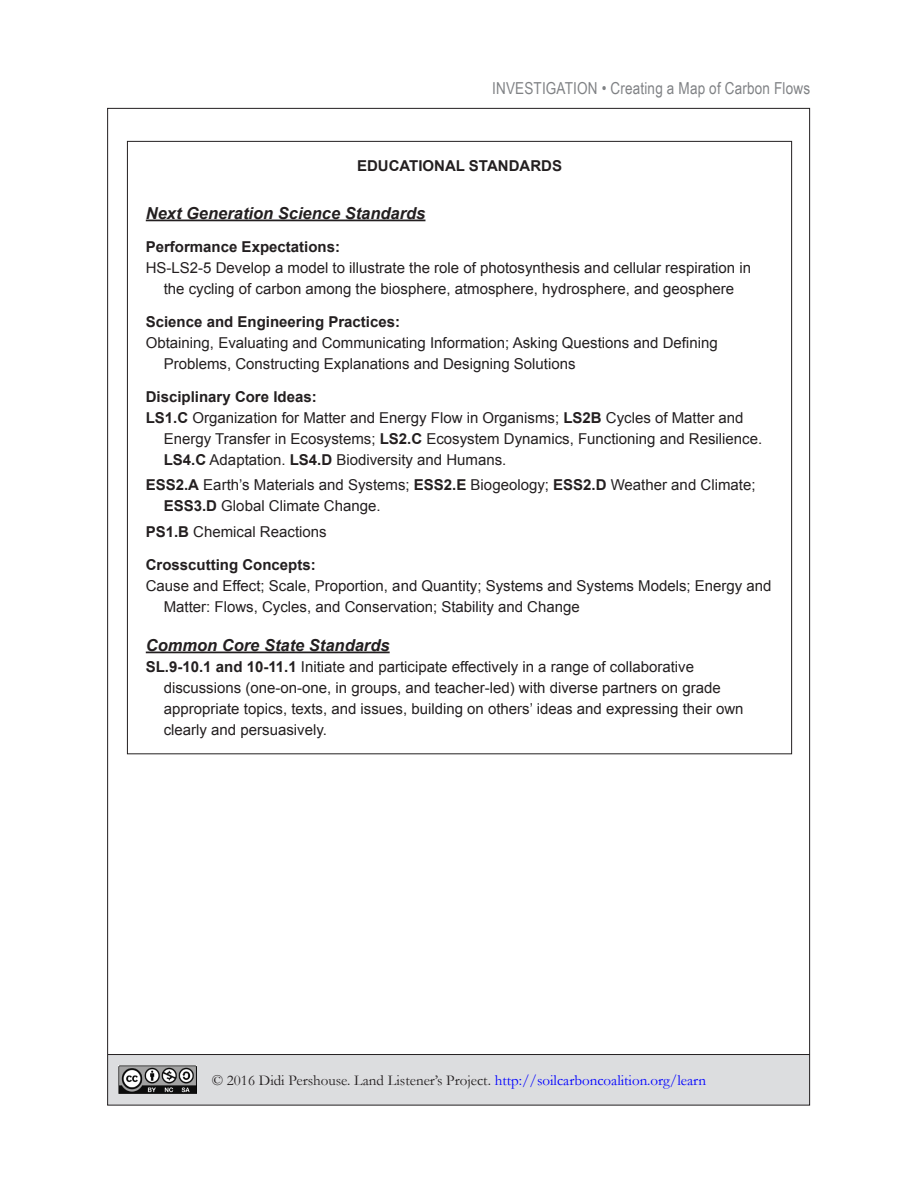
<style>
.page{position:relative;width:918px;height:1188px;background:#fff}
.page>*{position:absolute;margin:0;border:0;box-sizing:border-box;transform-origin:0 0}
.standards-ahead{font:italic 700 16.5px "Arial";color:#231f20}
.t1{font:16.5px "Arial Narrow";letter-spacing:.01em;color:#808285}
.standards-list-first{font:15px/21px "Arial";color:#231f20}
.standards-list{font:15px/21px "Arial";color:#231f20}
.standards-bhead{font:700 15px "Arial";color:#231f20}
.t2{font:15px "Garamond";color:#231f20}
.standards-head{font:700 15px "Arial";color:#231f20}
.s1{font-weight:700}
.s2{color:#00f}
</style>
<div class="page">
<div style="left:108px;top:1055px;width:702px;height:50px;background:#dcdddf"></div>
<hr style="left:108px;top:1054px;width:702px;height:1px;background:#231f20">
<img style="left:119px;top:1066px;width:78px;height:28px">
<hr style="left:146px;top:220px;width:279px;height:1px;background:#231f20">
<hr style="left:146px;top:652px;width:244px;height:1px;background:#231f20">
<p class="t1" style="left:492px;top:77px;width:319px">INVESTIGATION • Creating a Map of Carbon Flows</p>
<p class="standards-head" style="left:357px;top:156px;width:206px">EDUCATIONAL STANDARDS</p>
<p class="standards-ahead" style="left:146px;top:202px;width:281px">Next Generation Science Standards</p>
<p class="standards-bhead" style="left:146px;top:237px;width:196px">Performance Expectations:</p>
<p class="standards-list-first" style="left:146px;top:257px;width:607px;text-align:center">HS-LS2-5 Develop a model to illustrate the role of photosynthesis and cellular respiration in the cycling of carbon among the biosphere, atmosphere, hydrosphere, and geosphere</p>
<p class="standards-bhead" style="left:146px;top:312px;width:256px">Science and Engineering Practices:</p>
<p class="standards-list-first" style="left:164px;top:332px;width:555px;text-indent:-18px">Obtaining, Evaluating and Communicating Information; Asking Questions and Defining<br>Problems, Constructing Explanations and Designing Solutions</p>
<p class="standards-bhead" style="left:146px;top:387px;width:172px">Disciplinary Core Ideas:</p>
<p class="standards-list-first" style="left:164px;top:407px;width:600px;text-indent:-18px"><span class="s1">LS1.C</span> Organization for Matter and Energy Flow in Organisms; <span class="s1">LS2B</span> Cycles of Matter and<br>Energy Transfer in Ecosystems; <span class="s1">LS2.C</span> Ecosystem Dynamics, Functioning and Resilience.<br><span class="s1">LS4.C</span> Adaptation. <span class="s1">LS4.D</span> Biodiversity and Humans.</p>
<p class="standards-list" style="left:164px;top:475px;width:593px;text-indent:-18px"><span class="s1">ESS2.A</span> Earth’s Materials and Systems; <span class="s1">ESS2.E</span> Biogeology; <span class="s1">ESS2.D</span> Weather and Climate;<br><span class="s1">ESS3.D</span> Global Climate Change.</p>
<p class="standards-list" style="left:146px;top:521px;width:182px"><span class="s1">PS1.B</span> Chemical Reactions</p>
<p class="standards-bhead" style="left:146px;top:555px;width:172px">Crosscutting Concepts:</p>
<p class="standards-list-first" style="left:164px;top:575px;width:609px;text-indent:-18px">Cause and Effect; Scale, Proportion, and Quantity; Systems and Systems Models; Energy and<br>Matter: Flows, Cycles, and Conservation; Stability and Change</p>
<p class="standards-ahead" style="left:146px;top:634px;width:245px">Common Core State Standards</p>
<p class="standards-list-first" style="left:164px;top:656px;width:581px;text-indent:-18px"><span class="s1">SL.9-10.1 and 10-11.1</span> Initiate and participate effectively in a range of collaborative discussions (one-on-one, in groups, and teacher-led) with diverse partners on grade appropriate topics, texts, and issues, building on others’ ideas and expressing their own clearly and persuasively.</p>
<p class="t2" style="left:212px;top:1071px;width:496px">© 2016 Didi Pershouse. Land Listener’s Project. <span class="s2">http://soilcarboncoalition.org/learn</span></p>
</div>
